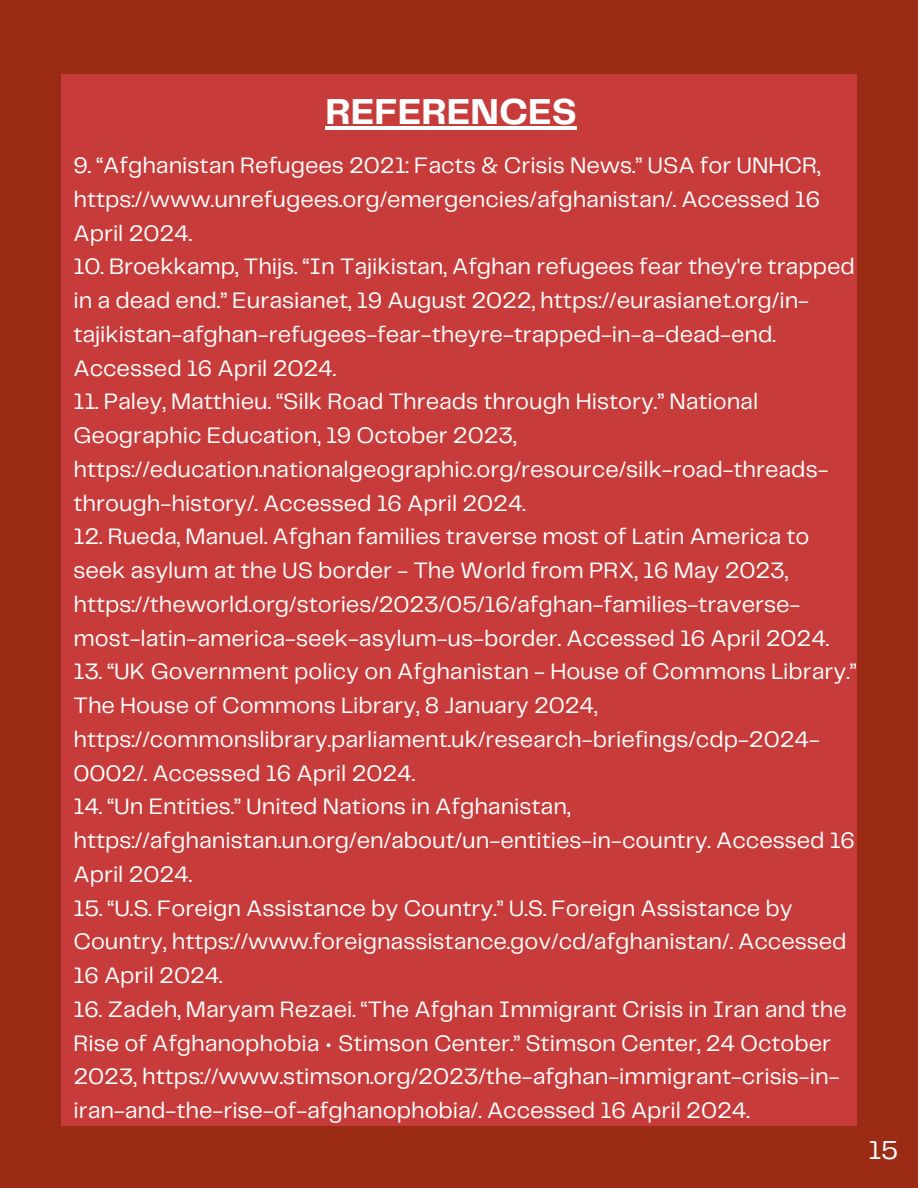
<style>
.page{position:relative;width:918px;height:1188px;background:#c73c3b}
.page>*{position:absolute;margin:0;border:0;box-sizing:border-box;transform-origin:0 0}
.t1{font:700 37.5px "Telegraf";color:#fff}
.t2{font:27px "Telegraf";color:#fff}
.t3{font:23.25px/33.8px "Telegraf";color:#fff}
</style>
<div class="page">
<div style="left:0;top:0;width:918px;height:73px;background:#9b2b14"></div>
<div style="left:0;top:21px;width:61px;height:1167px;background:#9b2b14"></div>
<div style="left:857px;top:37px;width:61px;height:1151px;background:#9b2b14"></div>
<hr style="left:326px;top:126px;width:251px;height:4px;background:#fff">
<div style="left:0;top:1126px;width:918px;height:62px;background:#9b2b14"></div>
<h1 class="t1" style="left:326px;top:96px;width:253px">REFERENCES</h1>
<p class="t3" style="left:73px;top:150px;width:749px;text-align:justify">9. “Afghanistan Refugees 2021: Facts &amp; Crisis News.” USA for UNHCR, https://www.unrefugees.org/emergencies/afghanistan/. Accessed 16<br>April 2024.</p>
<p class="t3" style="left:73px;top:251px;width:783px">10. Broekkamp, Thijs. “In Tajikistan, Afghan refugees fear they're trapped in a dead end.” Eurasianet, 19 August 2022, https://eurasianet.org/in&shy;tajikistan-afghan-refugees-fear-theyre-trapped-in-a-dead-end.<br>Accessed 16 April 2024.</p>
<p class="t3" style="left:73px;top:386px;width:757px">11. Paley, Matthieu. “Silk Road Threads through History.” National Geographic Education, 19 October 2023, https://education.nationalgeographic.org/resource/silk-road-threads&shy;through-history/. Accessed 16 April 2024.</p>
<p class="t3" style="left:73px;top:521px;width:757px">12. Rueda, Manuel. Afghan families traverse most of Latin America to seek asylum at the US border - The World from PRX, 16 May 2023, https://theworld.org/stories/2023/05/16/afghan-families-traverse&shy;most-latin-america-seek-asylum-us-border. Accessed 16 April 2024.</p>
<p class="t3" style="left:73px;top:656px;width:785px">13. “UK Government policy on Afghanistan - House of Commons Library.” The House of Commons Library, 8 January 2024, https://commonslibrary.parliament.uk/research-briefings/cdp-2024- 0002/. Accessed 16 April 2024.</p>
<p class="t3" style="left:73px;top:791px;width:783px">14. “Un Entities.” United Nations in Afghanistan, https://afghanistan.un.org/en/about/un-entities-in-country. Accessed 16<br>April 2024.</p>
<p class="t3" style="left:73px;top:892px;width:775px">15. “U.S. Foreign Assistance by Country.” U.S. Foreign Assistance by<br>Country, https://www.foreignassistance.gov/cd/afghanistan/. Accessed<br>16 April 2024.</p>
<p class="t3" style="left:73px;top:994px;width:775px">16. Zadeh, Maryam Rezaei. “The Afghan Immigrant Crisis in Iran and the Rise of Afghanophobia • Stimson Center.” Stimson Center, 24 October 2023, https://www.stimson.org/2023/the-afghan-immigrant-crisis-in&shy;iran-and-the-rise-of-afghanophobia/. Accessed 16 April 2024.</p>
<p class="t2" style="left:868px;top:1139px;width:31px">15</p>
</div>
